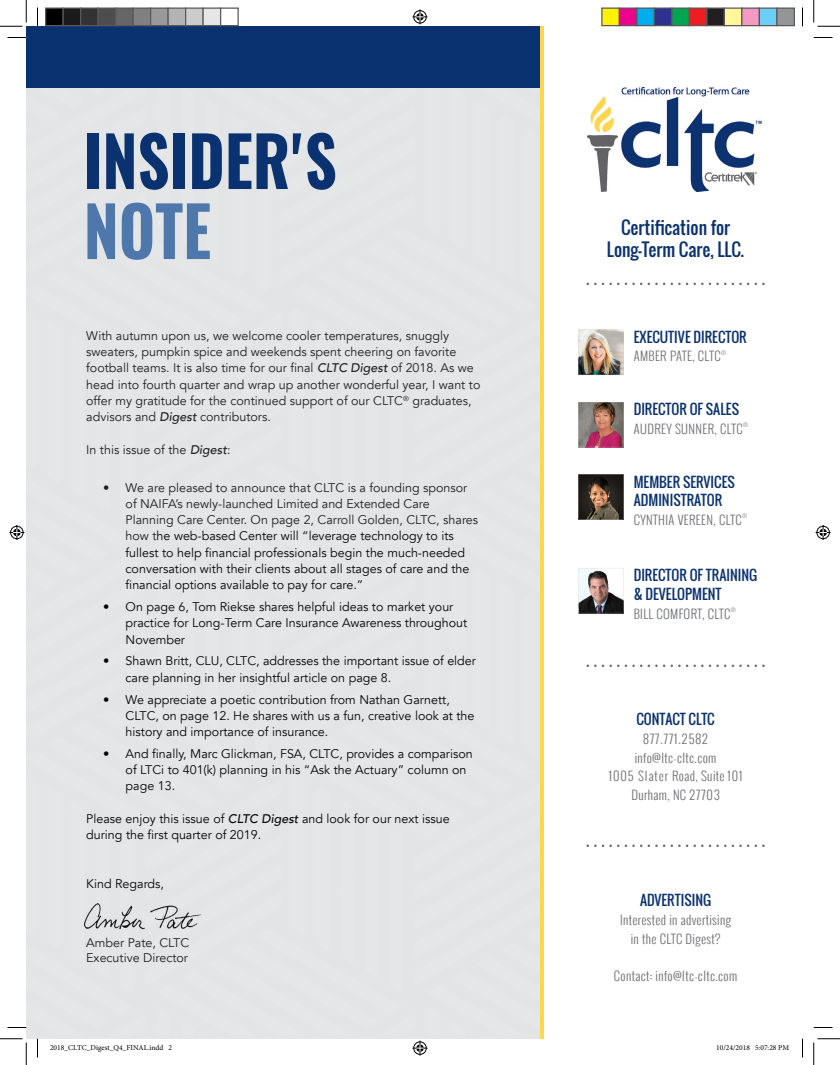
<style>
.page{position:relative;width:840px;height:1065px;background:#fff}
.page>*{position:absolute;margin:0;border:0;box-sizing:border-box;transform-origin:0 0}
.t1{font:700 68.75px "Oswald";color:#0b3270;scale:.91 1}
.t2{font:700 68.75px "Oswald";color:#4e78ab;scale:.91 1}
.t3{font:17.5px/22.2px "Oswald";color:#0b3270;text-align:center}
.t4{font:13.75px/18.8px "Oswald";color:#0b3270}
.t5{font:12.5px/16.2px "Avenir";color:#040503}
.t6{font:12.5px/16.2px "Avenir";color:#1f2020}
.t7{font:300 12.5px/18.8px "Oswald";letter-spacing:.03em;color:#6c6d70;text-align:center}
.t8{font:7.5px "Minion Pro";color:#000}
.t9{font:300 7.25px "Oswald";color:#6c6d70}
.s1{font-weight:500;font-style:italic}
.s2{color:#1f2020}
</style>
<div class="page">
<img style="left:588px;top:88px;width:174px;height:103px">
<div style="left:26px;top:26px;width:514px;height:62px;background:#0b3270"></div>
<svg style="left:587px;top:665px;width:178px;height:2px"></svg>
<svg style="left:587px;top:845px;width:178px;height:2px"></svg>
<svg style="left:587px;top:283px;width:178px;height:2px"></svg>
<img style="left:578px;top:330px;width:46px;height:45px">
<svg style="left:578px;top:402px;width:46px;height:45px;background:#956669"></svg>
<svg style="left:578px;top:474px;width:46px;height:45px;background:#483b30"></svg>
<svg style="left:578px;top:568px;width:46px;height:45px"></svg>
<img style="left:81px;top:899px;width:124px;height:33px">
<svg style="left:8px;top:37px;width:18px;height:1px"></svg>
<svg style="left:814px;top:37px;width:18px;height:1px"></svg>
<svg style="left:8px;top:1027px;width:18px;height:1px"></svg>
<svg style="left:814px;top:1027px;width:18px;height:1px"></svg>
<svg style="left:37px;top:8px;width:1px;height:18px"></svg>
<svg style="left:37px;top:1039px;width:1px;height:19px"></svg>
<svg style="left:802px;top:8px;width:1px;height:18px"></svg>
<svg style="left:802px;top:1039px;width:1px;height:19px"></svg>
<svg style="left:0;top:0;width:27px;height:27px"></svg>
<svg style="left:0;top:1039px;width:27px;height:26px"></svg>
<svg style="left:814px;top:0;width:26px;height:27px"></svg>
<svg style="left:814px;top:1039px;width:26px;height:26px"></svg>
<svg style="left:412px;top:9px;width:16px;height:15px"></svg>
<svg style="left:412px;top:1041px;width:16px;height:15px"></svg>
<svg style="left:9px;top:525px;width:15px;height:15px"></svg>
<svg style="left:816px;top:525px;width:15px;height:15px"></svg>
<div style="left:46px;top:8px;width:17px;height:18px;background:#000"></div>
<div style="left:45px;top:8px;width:19px;height:18px;border:1px solid #595959"></div>
<div style="left:63px;top:8px;width:18px;height:18px;background:#1a1a1a"></div>
<div style="left:62px;top:8px;width:19px;height:18px;border:1px solid #595959"></div>
<div style="left:81px;top:8px;width:17px;height:18px;background:#333"></div>
<div style="left:80px;top:8px;width:19px;height:18px;border:1px solid #595959"></div>
<div style="left:98px;top:8px;width:18px;height:18px;background:#4d4d4d"></div>
<div style="left:98px;top:8px;width:18px;height:18px;border:1px solid #595959"></div>
<div style="left:116px;top:8px;width:17px;height:18px;background:#666"></div>
<div style="left:115px;top:8px;width:19px;height:18px;border:1px solid #595959"></div>
<div style="left:133px;top:8px;width:18px;height:18px;background:#808080"></div>
<div style="left:132px;top:8px;width:19px;height:18px;border:1px solid #595959"></div>
<div style="left:151px;top:8px;width:17px;height:18px;background:#999"></div>
<div style="left:150px;top:8px;width:19px;height:18px;border:1px solid #595959"></div>
<div style="left:168px;top:8px;width:18px;height:18px;background:#b3b3b3"></div>
<div style="left:168px;top:8px;width:18px;height:18px;border:1px solid #595959"></div>
<div style="left:186px;top:8px;width:17px;height:18px;background:#ccc"></div>
<div style="left:185px;top:8px;width:19px;height:18px;border:1px solid #595959"></div>
<div style="left:203px;top:8px;width:18px;height:18px;background:#e6e6e6"></div>
<div style="left:202px;top:8px;width:19px;height:18px;border:1px solid #595959"></div>
<div style="left:220px;top:8px;width:19px;height:18px;border:1px solid #595959"></div>
<div style="left:602px;top:8px;width:17px;height:18px;background:#fff101"></div>
<div style="left:601px;top:8px;width:19px;height:18px;border:1px solid #595959"></div>
<div style="left:619px;top:8px;width:18px;height:18px;background:#ed028c"></div>
<div style="left:619px;top:8px;width:19px;height:18px;border:1px solid #595959"></div>
<div style="left:637px;top:8px;width:17px;height:18px;background:#00aeef"></div>
<div style="left:636px;top:8px;width:19px;height:18px;border:1px solid #595959"></div>
<div style="left:654px;top:8px;width:18px;height:18px;background:#2e3092"></div>
<div style="left:654px;top:8px;width:18px;height:18px;border:1px solid #595959"></div>
<div style="left:672px;top:8px;width:17px;height:18px;background:#00a54f"></div>
<div style="left:671px;top:8px;width:19px;height:18px;border:1px solid #595959"></div>
<div style="left:689px;top:8px;width:18px;height:18px;background:#ee1d23"></div>
<div style="left:689px;top:8px;width:19px;height:18px;border:1px solid #595959"></div>
<div style="left:707px;top:8px;width:17px;height:18px;background:#231f20"></div>
<div style="left:706px;top:8px;width:19px;height:18px;border:1px solid #595959"></div>
<div style="left:724px;top:8px;width:18px;height:18px;background:#fff79a"></div>
<div style="left:724px;top:8px;width:18px;height:18px;border:1px solid #595959"></div>
<div style="left:742px;top:8px;width:17px;height:18px;background:#f499c2"></div>
<div style="left:741px;top:8px;width:19px;height:18px;border:1px solid #595959"></div>
<div style="left:759px;top:8px;width:18px;height:18px;background:#6bcff6"></div>
<div style="left:759px;top:8px;width:19px;height:18px;border:1px solid #595959"></div>
<div style="left:777px;top:8px;width:17px;height:18px;background:#939598"></div>
<div style="left:776px;top:8px;width:19px;height:18px;border:1px solid #595959"></div>
<h1 class="t1" style="left:84px;top:113px;width:280px">INSIDER'S</h1>
<h1 class="t2" style="left:84px;top:183px;width:141px">NOTE</h1>
<p class="t6" style="left:86px;top:328px;width:396px">With autumn upon us, we welcome cooler temperatures, snuggly sweaters, pumpkin spice and weekends spent cheering on favorite football teams. It is also time for our final <span class="s1">CLTC Digest</span> of 2018. As we head into fourth quarter and wrap up another wonderful year, I want to offer my gratitude for the continued support of our CLTC<sup>®</sup> graduates, advisors and <span class="s1">Digest</span> contributors.</p>
<p class="t6" style="left:86px;top:441px;width:146px">In this issue of the <span class="s1">Digest</span>:</p>
<p class="t5" style="left:126px;top:479px;width:354px;text-indent:-22px"><span class="s2">• We are pleased to announce that CLTC is a founding sponsor of NAIFA’s newly-launched Limited and Extended Care Planning Care Center. On page 2, Carroll Golden, CLTC, shares how t</span>he web-based Center will “leverage technology to its fullest to help financial professionals begin the much-needed conversation with their clients about all stages of care and the financial options available to pay for care.”</p>
<p class="t5" style="left:126px;top:599px;width:343px;text-indent:-22px">• On page 6, Tom Riekse shares helpful ideas to market your practice for Long-Term Care Insurance Awareness throughout<br>November</p>
<p class="t5" style="left:126px;top:653px;width:352px;text-indent:-22px">• Shawn Britt, CLU, CLTC, addresses the important issue of elder care planning in her insightful article on page 8.</p>
<p class="t5" style="left:126px;top:691px;width:350px;text-indent:-22px">• We appreciate a poetic contribution from Nathan Garnett,<br>CLTC, on page 12. He shares with us a fun, creative look at the history and importance of insurance.</p>
<p class="t5" style="left:126px;top:746px;width:349px;text-indent:-22px">• And finally, Marc Glickman, FSA, CLTC, provides a comparison of LTCi to 401(k) planning in his “Ask the Actuary” column on page 13.</p>
<p class="t5" style="left:86px;top:811px;width:365px">Please enjoy this issue of <span class="s1">CLTC Digest</span> and look for our next issue during the first quarter of 2019.</p>
<p class="t5" style="left:86px;top:876px;width:79px">Kind Regards,</p>
<p class="t6" style="left:86px;top:936px;width:105px;line-height:15px">Amber Pate, CLTC<br>Executive Director</p>
<h2 class="t3" style="left:607px;top:216px;width:139px">Certification for<br>Long-Term Care, LLC.</h2>
<p class="t4" style="left:634px;top:327px;width:114px">EXECUTIVE DIRECTOR</p>
<p class="t7" style="left:634px;top:347px;width:88px">AMBER PATE, CLTC</p>
<p class="t9" style="left:721px;top:346px;width:6px">®</p>
<p class="t4" style="left:634px;top:400px;width:107px">DIRECTOR OF SALES</p>
<p class="t7" style="left:634px;top:419px;width:111px">AUDREY SUNNER, CLTC</p>
<p class="t9" style="left:743px;top:419px;width:6px">®</p>
<p class="t4" style="left:634px;top:472px;width:103px">MEMBER SERVICES<br>ADMINISTRATOR</p>
<p class="t7" style="left:634px;top:511px;width:109px">CYNTHIA VEREEN, CLTC</p>
<p class="t9" style="left:742px;top:510px;width:6px">®</p>
<p class="t4" style="left:634px;top:566px;width:125px">DIRECTOR OF TRAINING &amp; DEVELOPMENT</p>
<p class="t7" style="left:634px;top:604px;width:98px">BILL COMFORT, CLTC</p>
<p class="t9" style="left:731px;top:604px;width:6px">®</p>
<p class="t4" style="left:636px;top:710px;width:80px">CONTACT CLTC</p>
<p class="t7" style="left:609px;top:729px;width:135px">877.771.2582 info@ltc-cltc.com<br>1005 Slater Road, Suite 101<br>Durham, NC 27703</p>
<p class="t4" style="left:640px;top:891px;width:73px">ADVERTISING</p>
<p class="t7" style="left:620px;top:911px;width:112px">Interested in advertising in the CLTC Digest?</p>
<p class="t7" style="left:614px;top:967px;width:125px">Contact: info@ltc-cltc.com</p>
<p class="t8" style="left:50px;top:1043px;width:124px">2018_CLTC_Digest_Q4_FINAL.indd 2</p>
<p class="t8" style="left:716px;top:1043px;width:74px">10/24/2018 5:07:28 PM</p>
</div>
